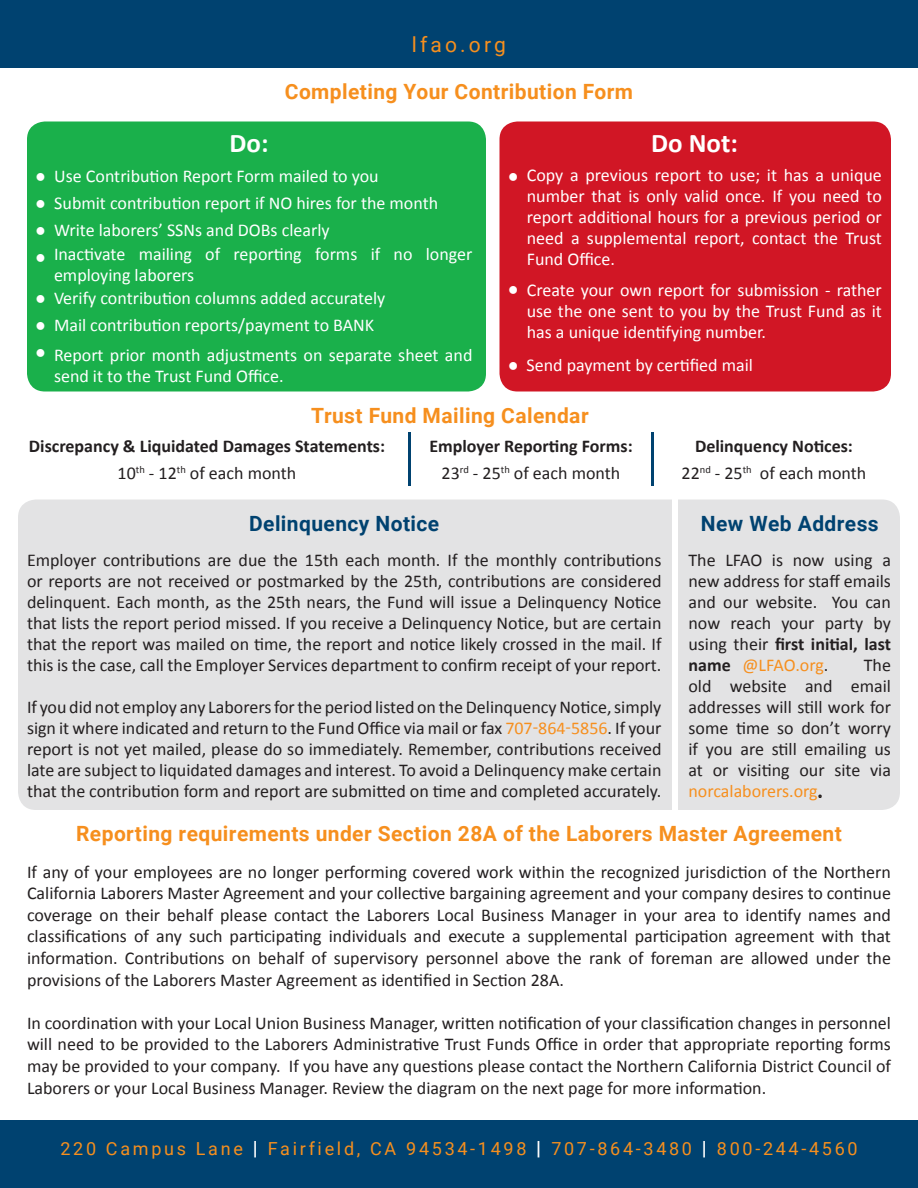
<style>
.page{position:relative;width:918px;height:1188px;background:#fff}
.page>*{position:absolute;margin:0;border:0;box-sizing:border-box;transform-origin:0 0}
.t1{font:700 27px "Calibri";color:#fff}
.t2{font:700 21px "Roboto";letter-spacing:.02em;color:#f68f1e}
.t3{font:700 21px "Roboto";letter-spacing:.02em;color:#004270}
.t4{font:21px "Roboto";letter-spacing:.15em;color:#f68f1e}
.t5{font:18px/21px "Calibri";color:#231f20;text-align:justify}
.t6{font:18px/21px "Calibri";color:#fff}
.t7{font:700 18px "Calibri";color:#231f20}
.t8{font:18px "Roboto";letter-spacing:.15em;color:#f68f1e}
.t9{font:18px "Calibri";color:#f68f1e}
.t10{font:700 18px/27px "Calibri";color:#fff}
.s1{font-weight:700}
.s2{color:#f68f1e}
.s3{font-weight:700;font-size:19.5px;color:#fff}
</style>
<div class="page">
<div style="left:18px;top:500px;width:882px;height:310px;background:#e3e3e4;border-radius:18px"></div>
<div style="left:500px;top:122px;width:391px;height:270px;background:#d11625;border-radius:18px"></div>
<div style="left:27px;top:122px;width:459px;height:270px;background:#1ab04b;border-radius:18px"></div>
<div style="left:0;top:1120px;width:918px;height:68px;background:#004270"></div>
<div style="left:0;top:0;width:918px;height:68px;background:#004270"></div>
<hr style="left:651px;top:432px;width:3px;height:54px;background:#004270">
<hr style="left:408px;top:432px;width:3px;height:54px;background:#004270">
<svg style="left:818px;top:794px;width:4px;height:4px"></svg>
<div style="left:672px;top:494px;width:6px;height:326px;background:#fff"></div>
<p class="t4" style="left:412px;top:29px;width:96px">lfao.org</p>
<h1 class="t1" style="left:230px;top:126px;width:40px">Do:</h1>
<p class="t2" style="left:285px;top:77px;width:350px">Completing Your Contribution Form</p>
<h1 class="t1" style="left:651px;top:126px;width:88px">Do Not:</h1>
<p class="t6" style="left:54px;top:166px;width:326px">Use Contribution Report Form mailed to you</p>
<p class="t6" style="left:527px;top:164px;width:357px;text-align:justify">Copy a previous report to use; it has a unique number that is only valid once. If you need to report additional hours for a previous period or need a supplemental report, contact the Trust Fund Office.</p>
<p class="t10" style="left:35px;top:163px;width:12px">● ●</p>
<p class="t10" style="left:508px;top:163px;width:12px">●</p>
<p class="t6" style="left:54px;top:193px;width:385px">Submit contribution report if NO hires for the month</p>
<p class="t6" style="left:54px;top:219px;width:420px;line-height:23.2px;text-indent:-19px"><span class="s1">●</span> Write laborers’ SSNs and DOBs clearly<br>Inactivate mailing of reporting forms if no longer</p>
<p class="t6" style="left:54px;top:264px;width:142px">employing laborers</p>
<p class="t10" style="left:35px;top:244px;width:12px">●</p>
<p class="t6" style="left:527px;top:280px;width:357px;text-align:justify">Create your own report for submission - rather use the one sent to you by the Trust Fund as it has a unique identifying number.</p>
<p class="t6" style="left:508px;top:355px;width:247px"><span class="s1">●</span> Send payment by certified mail</p>
<p class="t10" style="left:508px;top:275px;width:12px">●</p>
<p class="t6" style="left:35px;top:287px;width:352px"><span class="s1">●</span> Verify contribution columns added accurately</p>
<p class="t6" style="left:54px;top:310px;width:420px;line-height:30px;text-indent:-19px"><span class="s1">●</span> Mail contribution reports/payment to BANK<br>Report prior month adjustments on separate sheet and</p>
<p class="t6" style="left:54px;top:365px;width:231px">send it to the Trust Fund Office.</p>
<p class="t10" style="left:35px;top:338px;width:12px">●</p>
<p class="t2" style="left:311px;top:401px;width:279px">Trust Fund Mailing Calendar</p>
<p class="t7" style="left:29px;top:435px;width:358px">Discrepancy &amp; Liquidated Damages Statements:</p>
<p class="t7" style="left:429px;top:435px;width:205px">Employer Reporting Forms:</p>
<p class="t7" style="left:695px;top:435px;width:159px">Delinquency Notices:</p>
<p class="t5" style="left:118px;top:463px;width:180px">10<sup>th</sup> - 12<sup>th</sup> of each month</p>
<p class="t5" style="left:760px;top:463px;width:108px">of each month</p>
<p class="t5" style="left:442px;top:463px;width:180px">23<sup>rd</sup> - 25<sup>th</sup> of each month</p>
<p class="t5" style="left:682px;top:463px;width:72px">22<sup>nd</sup> - 25<sup>th</sup></p>
<p class="t3" style="left:249px;top:509px;width:192px">Delinquency Notice</p>
<p class="t5" style="left:27px;top:550px;width:636px">Employer contributions are due the 15th each month. If the monthly contributions or reports are not received or postmarked by the 25th, contributions are considered delinquent. Each month, as the 25th nears, the Fund will issue a Delinquency Notice that lists the report period missed. If you receive a Delinquency Notice, but are certain that the report was mailed on time, the report and notice likely crossed in the mail. If this is the case, call the Employer Services department to confirm receipt of your report.</p>
<p class="t5" style="left:27px;top:697px;width:636px">If you did not employ any Laborers for the period listed on the Delinquency Notice, simply sign it where indicated and return to the Fund Office via mail or fax <span class="s2">707-864-5856</span>. If your report is not yet mailed, please do so immediately. Remember, contributions received late are subject to liquidated damages and interest. To avoid a Delinquency make certain that the contribution form and report are submitted on time and completed accurately.</p>
<p class="t3" style="left:701px;top:509px;width:179px">New Web Address</p>
<p class="t5" style="left:688px;top:550px;width:204px">The LFAO is now using a new address for staff emails and our website. You can now reach your party by using their <span class="s1">first initial, last name</span> <span class="s2">@LFAO.org</span>.</p>
<p class="t5" style="left:688px;top:655px;width:204px;text-indent:175px">The old website and email addresses will still work for some time so don’t worry if you are still emailing us at or visiting our site via</p>
<p class="t9" style="left:688px;top:780px;width:135px">norcalaborers.org.</p>
<p class="t2" style="left:76px;top:819px;width:767px">Reporting requirements under Section 28A of the Laborers Master Agreement</p>
<p class="t5" style="left:27px;top:861px;width:866px;line-height:21.6px">If any of your employees are no longer performing covered work within the recognized jurisdiction of the Northern California Laborers Master Agreement and your collective bargaining agreement and your company desires to continue coverage on their behalf please contact the Laborers Local Business Manager in your area to identify names and classifications of any such participating individuals and execute a supplemental participation agreement with that information. Contributions on behalf of supervisory personnel above the rank of foreman are allowed under the provisions of the Laborers Master Agreement as identified in Section 28A.</p>
<p class="t5" style="left:27px;top:1012px;width:866px;line-height:21.6px">In coordination with your Local Union Business Manager, written notification of your classification changes in personnel will need to be provided to the Laborers Administrative Trust Funds Office in order that appropriate reporting forms may be provided to your company. If you have any questions please contact the Northern California District Council of Laborers or your Local Business Manager. Review the diagram on the next page for more information.</p>
<p class="t8" style="left:60px;top:1136px;width:799px">220 Campus Lane <span class="s3">|</span> Fairfield, CA 94534-1498 <span class="s3">|</span> 707-864-3480 <span class="s3">|</span> 800-244-4560</p>
</div>
